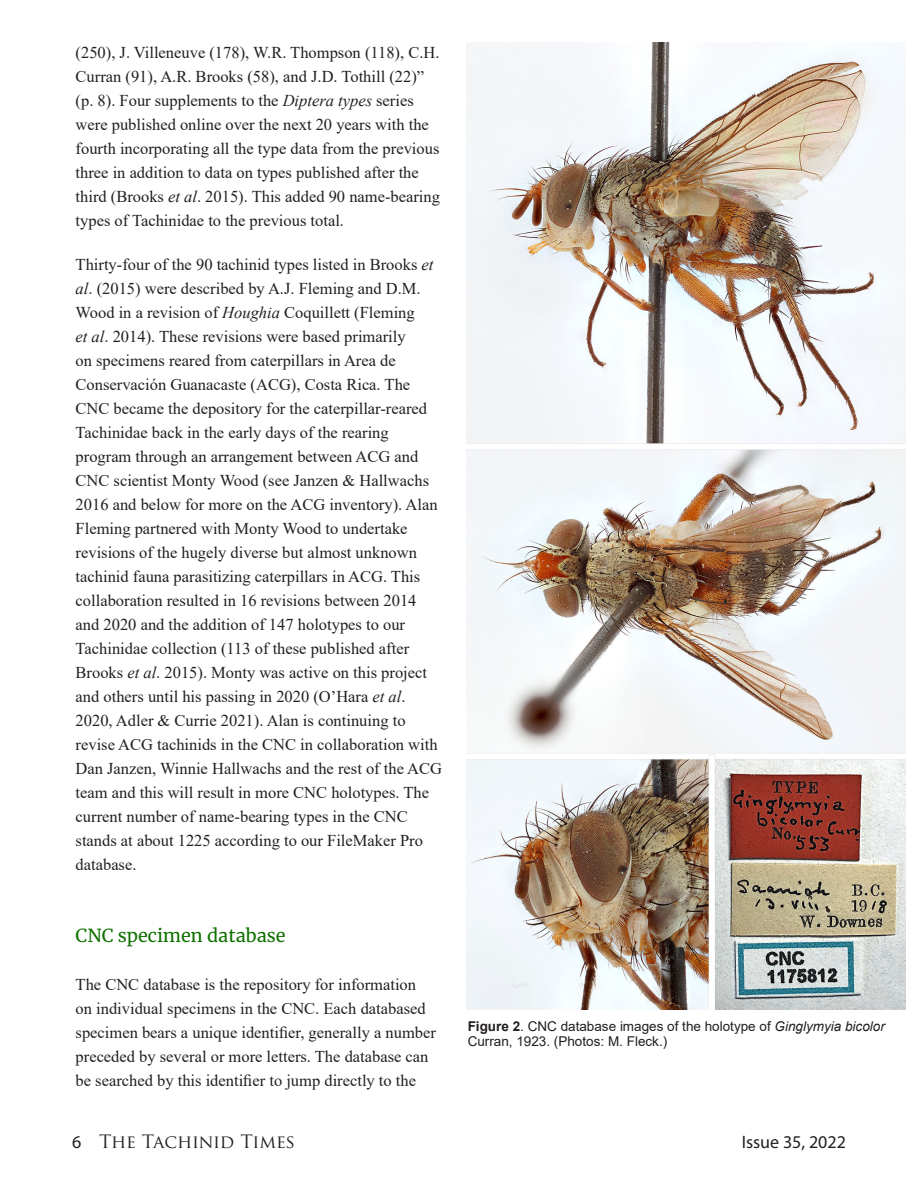
<style>
.page{position:relative;width:918px;height:1188px;background:#fff}
.page>*{position:absolute;margin:0;border:0;box-sizing:border-box;transform-origin:0 0}
.t1{font:18px "Merriweather";color:#107100}
.t2{font:18px "Trajan Pro";letter-spacing:-.02em;color:#231f20}
.t3{font:18px "Myriad Pro";color:#231f20}
.t4{font:16.5px/24px "Times New Roman";color:#231f20}
.Times_12pt_Body_Text{font:13.5px/15px "Arial";color:#231f20}
.s1{font-style:italic}
.s2{font-weight:700}
.s3{font-family:"Myriad Pro"}
</style>
<div class="page">
<img style="left:466px;top:43px;width:439px;height:966px">
<p class="t4" style="left:76px;top:40px;width:366px">(250), J. Villeneuve (178), W.R. Thompson (118), C.H.<br>Curran (91), A.R. Brooks (58), and J.D. Tothill (22)” (p. 8). Four supplements to the <span class="s1">Diptera types</span> series were published online over the next 20 years with the fourth incorporating all the type data from the previous three in addition to data on types published after the third (Brooks <span class="s1">et al</span>. 2015). This added 90 name-bearing types of Tachinidae to the previous total.</p>
<p class="t4" style="left:76px;top:252px;width:368px">Thirty-four of the 90 tachinid types listed in Brooks <span class="s1">et al</span>. (2015) were described by A.J. Fleming and D.M.<br>Wood in a revision of <span class="s1">Houghia</span> Coquillett (Fleming<br><span class="s1">et al</span>. 2014). These revisions were based primarily<br>on specimens reared from caterpillars in Area de Conservación Guanacaste (ACG), Costa Rica. The CNC became the depository for the caterpillar-reared Tachinidae back in the early days of the rearing program through an arrangement between ACG and CNC scientist Monty Wood (see Janzen &amp; Hallwachs 2016 and below for more on the ACG inventory). Alan Fleming partnered with Monty Wood to undertake revisions of the hugely diverse but almost unknown tachinid fauna parasitizing caterpillars in ACG. This collaboration resulted in 16 revisions between 2014 and 2020 and the addition of 147 holotypes to our Tachinidae collection (113 of these published after Brooks <span class="s1">et al</span>. 2015). Monty was active on this project and others until his passing in 2020 (O’Hara <span class="s1">et al</span>.<br>2020, Adler &amp; Currie 2021). Alan is continuing to revise ACG tachinids in the CNC in collaboration with Dan Janzen, Winnie Hallwachs and the rest of the ACG team and this will result in more CNC holotypes. The current number of name-bearing types in the CNC stands at about 1225 according to our FileMaker Pro database.</p>
<p class="t1" style="left:76px;top:923px;width:212px">CNC specimen database</p>
<p class="t4" style="left:76px;top:972px;width:362px">The CNC database is the repository for information on individual specimens in the CNC. Each databased specimen bears a unique identifier, generally a number preceded by several or more letters. The database can be searched by this identifier to jump directly to the</p>
<p class="Times_12pt_Body_Text" style="left:468px;top:1018px;width:419px"><span class="s2">Figure 2</span>. CNC database images of the holotype of <span class="s1">Ginglymyia bicolor<br></span>Curran, 1923. (Photos: M. Fleck.)</p>
<p class="t2" style="left:72px;top:1130px;width:225px"><span class="s3">6</span> The Tachinid Times</p>
<p class="t3" style="left:742px;top:1130px;width:106px">Issue 35, 2022</p>
</div>
